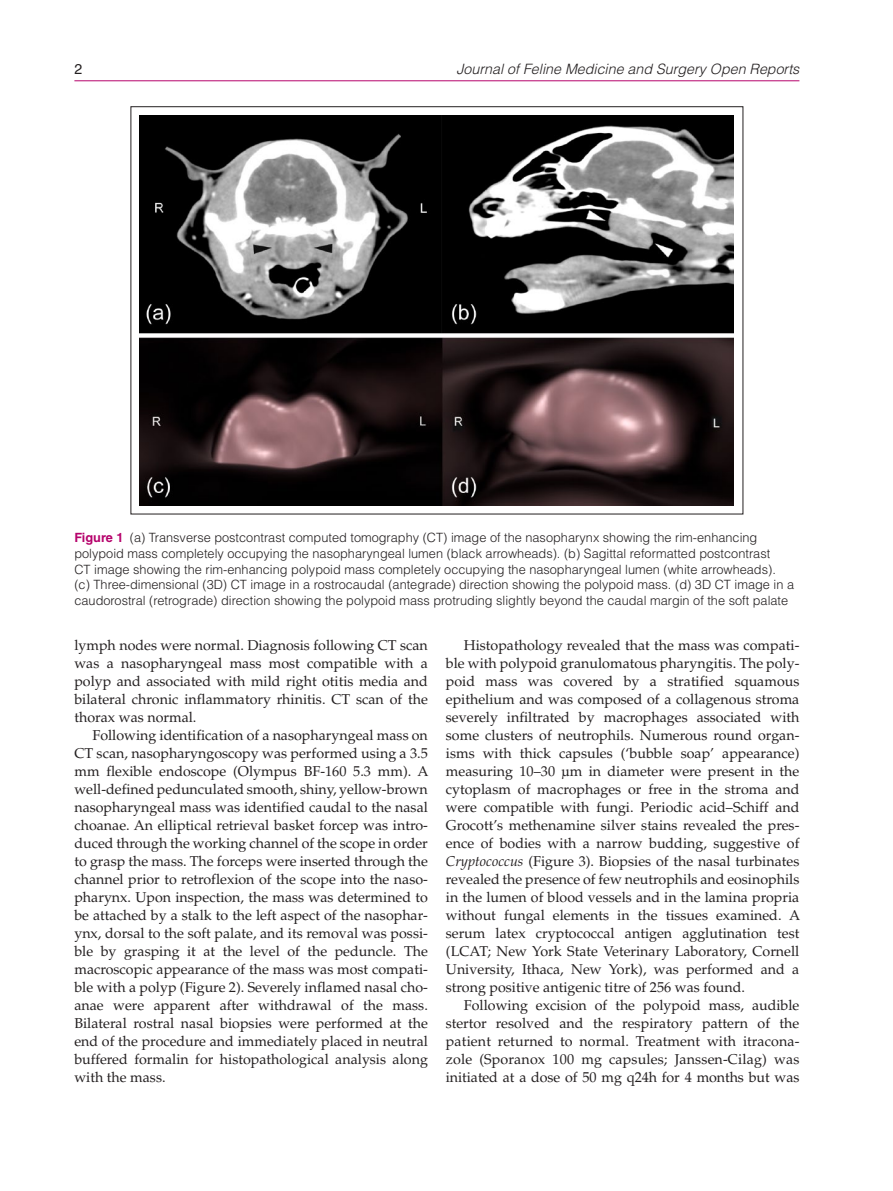
<style>
.page{position:relative;width:893px;height:1191px;background:#fff}
.page>*{position:absolute;margin:0;border:0;box-sizing:border-box;transform-origin:0 0}
.t1{font:14.25px/18px "Palatino LT Std";color:#231f20;text-align:justify}
.t2{font:italic 300 14.25px "Helvetica LT Std";color:#231f20}
.t3{font:14.25px "Helvetica LT Std";color:#231f20}
.t4{font:300 12.75px/15.8px "Helvetica LT Std";color:#231f20}
.s1{font-weight:700;color:#b6036c}
.s2{font-style:italic}
</style>
<div class="page">
<hr style="left:74px;top:80px;width:725px;height:1px;background:#b6036c">
<img style="left:140px;top:116px;width:594px;height:389px">
<p class="t3" style="left:74px;top:61px;width:9px">2</p>
<p class="t2" style="left:456px;top:60px;width:344px">Journal of Feline Medicine and Surgery Open Reports</p>
<p class="t4" style="left:74px;top:529px;width:721px"><span class="s1">Figure 1</span> (a) Transverse postcontrast computed tomography (CT) image of the nasopharynx showing the rim-enhancing polypoid mass completely occupying the nasopharyngeal lumen (black arrowheads). (b) Sagittal reformatted postcontrast<br>CT image showing the rim-enhancing polypoid mass completely occupying the nasopharyngeal lumen (white arrowheads). (c) Three-dimensional (3D) CT image in a rostrocaudal (antegrade) direction showing the polypoid mass. (d) 3D CT image in a caudorostral (retrograde) direction showing the polypoid mass protruding slightly beyond the caudal margin of the soft palate</p>
<p class="t1" style="left:74px;top:636px;width:355px">lymph nodes were normal. Diagnosis following CT scan was a nasopharyngeal mass most compatible with a polyp and associated with mild right otitis media and bilateral chronic inflammatory rhinitis. CT scan of the thorax was normal.</p>
<p class="t1" style="left:74px;top:726px;width:356px;text-indent:18px">Following identification of a nasopharyngeal mass on CT scan, nasopharyngoscopy was performed using a 3.5 mm flexible endoscope (Olympus BF-160 5.3 mm). A well-defined pedunculated smooth, shiny, yellow-brown nasopharyngeal mass was identified caudal to the nasal choanae. An elliptical retrieval basket forcep was intro&shy;duced through the working channel of the scope in order to grasp the mass. The forceps were inserted through the channel prior to retroflexion of the scope into the naso&shy;pharynx. Upon inspection, the mass was determined to be attached by a stalk to the left aspect of the nasophar&shy;ynx, dorsal to the soft palate, and its removal was possi&shy;ble by grasping it at the level of the peduncle. The macroscopic appearance of the mass was most compati&shy;ble with a polyp (Figure 2). Severely inflamed nasal cho&shy;anae were apparent after withdrawal of the mass.<br>Bilateral rostral nasal biopsies were performed at the end of the procedure and immediately placed in neutral buffered formalin for histopathological analysis along with the mass.</p>
<p class="t1" style="left:446px;top:636px;width:356px;text-indent:18px">Histopathology revealed that the mass was compati&shy;ble with polypoid granulomatous pharyngitis. The poly&shy;poid mass was covered by a stratified squamous epithelium and was composed of a collagenous stroma severely infiltrated by macrophages associated with some clusters of neutrophils. Numerous round organ&shy;isms with thick capsules (‘bubble soap’ appearance) measuring 10–30 μm in diameter were present in the cytoplasm of macrophages or free in the stroma and were compatible with fungi. Periodic acid–Schiff and Grocott’s methenamine silver stains revealed the pres&shy;ence of bodies with a narrow budding, suggestive of <span class="s2">Cryptococcus</span> (Figure 3). Biopsies of the nasal turbinates revealed the presence of few neutrophils and eosinophils in the lumen of blood vessels and in the lamina propria without fungal elements in the tissues examined. A serum latex cryptococcal antigen agglutination test (LCAT; New York State Veterinary Laboratory, Cornell University, Ithaca, New York), was performed and a strong positive antigenic titre of 256 was found.</p>
<p class="t1" style="left:446px;top:996px;width:355px;text-indent:18px">Following excision of the polypoid mass, audible stertor resolved and the respiratory pattern of the patient returned to normal. Treatment with itracona&shy;zole (Sporanox 100 mg capsules; Janssen-Cilag) was initiated at a dose of 50 mg q24h for 4 months but was</p>
</div>
